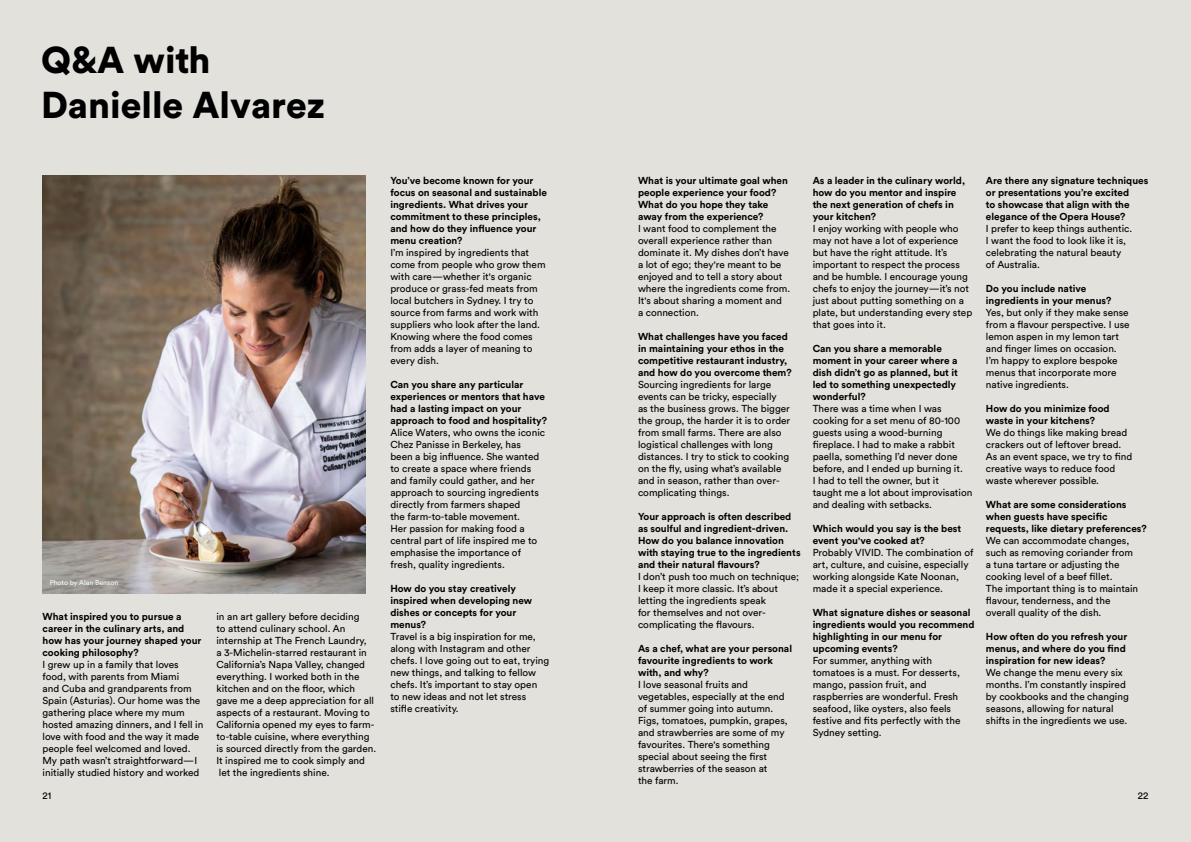
<style>
.page{position:relative;width:1191px;height:842px;background:#e3e1dc}
.page>*{position:absolute;margin:0;border:0;box-sizing:border-box;transform-origin:0 0}
.t1{font:900 37px/44.4px "Circular Pro";color:#000}
.t2{font:10px/12px "Circular Pro";color:#000}
.t3{font:700 10px/12px "Circular Pro";color:#000}
.t4{font:7px "Circular Pro";color:#fff}
</style>
<div class="page">
<img style="left:43px;top:176px;width:322px;height:417px">
<h1 class="t1" style="left:41px;top:37px;width:285px">Q&amp;A with<br>Danielle Alvarez</h1>
<p class="t4" style="left:50px;top:578px;width:70px">Photo by Alan Benson</p>
<p class="t3" style="left:43px;top:610px;width:160px">What inspired you to pursue a career in the culinary arts, and how has your journey shaped your cooking philosophy?</p>
<p class="t2" style="left:43px;top:658px;width:162px">I grew up in a family that loves food, with parents from Miami<br>and Cuba and grandparents from<br>Spain (Asturias). Our home was the gathering place where my mum hosted amazing dinners, and I fell in love with food and the way it made people feel welcomed and loved.<br>My path wasn’t straightforward—I initially studied history and worked</p>
<p class="t2" style="left:216px;top:610px;width:161px">in an art gallery before deciding<br>to attend culinary school. An internship at The French Laundry,<br>a 3-Michelin-starred restaurant in California’s Napa Valley, changed everything. I worked both in the kitchen and on the floor, which gave me a deep appreciation for all aspects of a restaurant. Moving to California opened my eyes to farm&shy;to-table cuisine, where everything is sourced directly from the garden.<br>It inspired me to cook simply and let the ingredients shine.</p>
<p class="t3" style="left:390px;top:174px;width:158px">You’ve become known for your focus on seasonal and sustainable ingredients. What drives your commitment to these principles, and how do they influence your menu creation?</p>
<p class="t2" style="left:390px;top:246px;width:157px">I’m inspired by ingredients that come from people who grow them with care—whether it's organic produce or grass-fed meats from local butchers in Sydney. I try to source from farms and work with suppliers who look after the land.<br>Knowing where the food comes from adds a layer of meaning to every dish.</p>
<p class="t3" style="left:390px;top:378px;width:158px">Can you share any particular experiences or mentors that have had a lasting impact on your approach to food and hospitality?</p>
<p class="t2" style="left:390px;top:426px;width:156px">Alice Waters, who owns the iconic<br>Chez Panisse in Berkeley, has been a big influence. She wanted to create a space where friends and family could gather, and her approach to sourcing ingredients directly from farmers shaped<br>the farm-to-table movement.<br>Her passion for making food a central part of life inspired me to emphasise the importance of fresh, quality ingredients.</p>
<p class="t3" style="left:390px;top:582px;width:143px">How do you stay creatively inspired when developing new dishes or concepts for your menus?</p>
<p class="t2" style="left:390px;top:630px;width:160px">Travel is a big inspiration for me, along with Instagram and other chefs. I love going out to eat, trying new things, and talking to fellow chefs. It’s important to stay open<br>to new ideas and not let stress stifle creativity.</p>
<p class="t3" style="left:638px;top:174px;width:151px">What is your ultimate goal when people experience your food?<br>What do you hope they take away from the experience?</p>
<p class="t2" style="left:638px;top:222px;width:154px">I want food to complement the overall experience rather than dominate it. My dishes don’t have a lot of ego; they're meant to be enjoyed and to tell a story about where the ingredients come from.<br>It's about sharing a moment and<br>a connection.</p>
<p class="t3" style="left:638px;top:330px;width:155px">What challenges have you faced in maintaining your ethos in the competitive restaurant industry, and how do you overcome them?</p>
<p class="t2" style="left:638px;top:378px;width:154px">Sourcing ingredients for large events can be tricky, especially<br>as the business grows. The bigger the group, the harder it is to order from small farms. There are also logistical challenges with long distances. I try to stick to cooking on the fly, using what’s available and in season, rather than over&shy;complicating things.</p>
<p class="t3" style="left:638px;top:510px;width:164px">Your approach is often described as soulful and ingredient-driven.<br>How do you balance innovation with staying true to the ingredients and their natural flavours?</p>
<p class="t2" style="left:638px;top:570px;width:163px">I don’t push too much on technique;<br>I keep it more classic. It’s about letting the ingredients speak<br>for themselves and not over&shy;complicating the flavours.</p>
<p class="t3" style="left:638px;top:642px;width:156px">As a chef, what are your personal favourite ingredients to work with, and why?</p>
<p class="t2" style="left:638px;top:678px;width:151px">I love seasonal fruits and vegetables, especially at the end of summer going into autumn.<br>Figs, tomatoes, pumpkin, grapes, and strawberries are some of my favourites. There's something special about seeing the first strawberries of the season at<br>the farm.</p>
<p class="t3" style="left:812px;top:174px;width:154px">As a leader in the culinary world, how do you mentor and inspire the next generation of chefs in your kitchen?</p>
<p class="t2" style="left:812px;top:222px;width:161px">I enjoy working with people who may not have a lot of experience but have the right attitude. It’s important to respect the process and be humble. I encourage young chefs to enjoy the journey—it’s not just about putting something on a plate, but understanding every step that goes into it.</p>
<p class="t3" style="left:812px;top:342px;width:147px">Can you share a memorable moment in your career where a dish didn’t go as planned, but it led to something unexpectedly wonderful?</p>
<p class="t2" style="left:812px;top:402px;width:161px">There was a time when I was cooking for a set menu of 80-100 guests using a wood-burning fireplace. I had to make a rabbit paella, something I’d never done before, and I ended up burning it.<br>I had to tell the owner, but it<br>taught me a lot about improvisation and dealing with setbacks.</p>
<p class="t3" style="left:812px;top:522px;width:150px">Which would you say is the best event you've cooked at?</p>
<p class="t2" style="left:812px;top:546px;width:162px">Probably VIVID. The combination of art, culture, and cuisine, especially working alongside Kate Noonan, made it a special experience.</p>
<p class="t3" style="left:812px;top:606px;width:163px">What signature dishes or seasonal ingredients would you recommend highlighting in our menu for upcoming events?</p>
<p class="t2" style="left:812px;top:654px;width:149px">For summer, anything with tomatoes is a must. For desserts, mango, passion fruit, and raspberries are wonderful. Fresh seafood, like oysters, also feels festive and fits perfectly with the<br>Sydney setting.</p>
<p class="t3" style="left:986px;top:174px;width:164px">Are there any signature techniques or presentations you’re excited<br>to showcase that align with the elegance of the Opera House?</p>
<p class="t2" style="left:986px;top:222px;width:148px">I prefer to keep things authentic.<br>I want the food to look like it is, celebrating the natural beauty of Australia.</p>
<p class="t3" style="left:986px;top:282px;width:127px">Do you include native ingredients in your menus?</p>
<p class="t2" style="left:986px;top:306px;width:145px">Yes, but only if they make sense from a flavour perspective. I use lemon aspen in my lemon tart and finger limes on occasion.<br>I’m happy to explore bespoke menus that incorporate more native ingredients.</p>
<p class="t3" style="left:986px;top:402px;width:125px">How do you minimize food waste in your kitchens?</p>
<p class="t2" style="left:986px;top:426px;width:148px">We do things like making bread crackers out of leftover bread.<br>As an event space, we try to find creative ways to reduce food waste wherever possible.</p>
<p class="t3" style="left:986px;top:498px;width:162px">What are some considerations when guests have specific requests, like dietary preferences?</p>
<p class="t2" style="left:986px;top:534px;width:154px">We can accommodate changes, such as removing coriander from a tuna tartare or adjusting the cooking level of a beef fillet.<br>The important thing is to maintain flavour, tenderness, and the overall quality of the dish.</p>
<p class="t3" style="left:986px;top:630px;width:143px">How often do you refresh your menus, and where do you find inspiration for new ideas?</p>
<p class="t2" style="left:986px;top:666px;width:144px">We change the menu every six months. I’m constantly inspired by cookbooks and the changing seasons, allowing for natural shifts in the ingredients we use.</p>
<p class="t2" style="left:43px;top:789px;width:10px">21</p>
<p class="t2" style="left:1137px;top:789px;width:12px">22</p>
</div>
